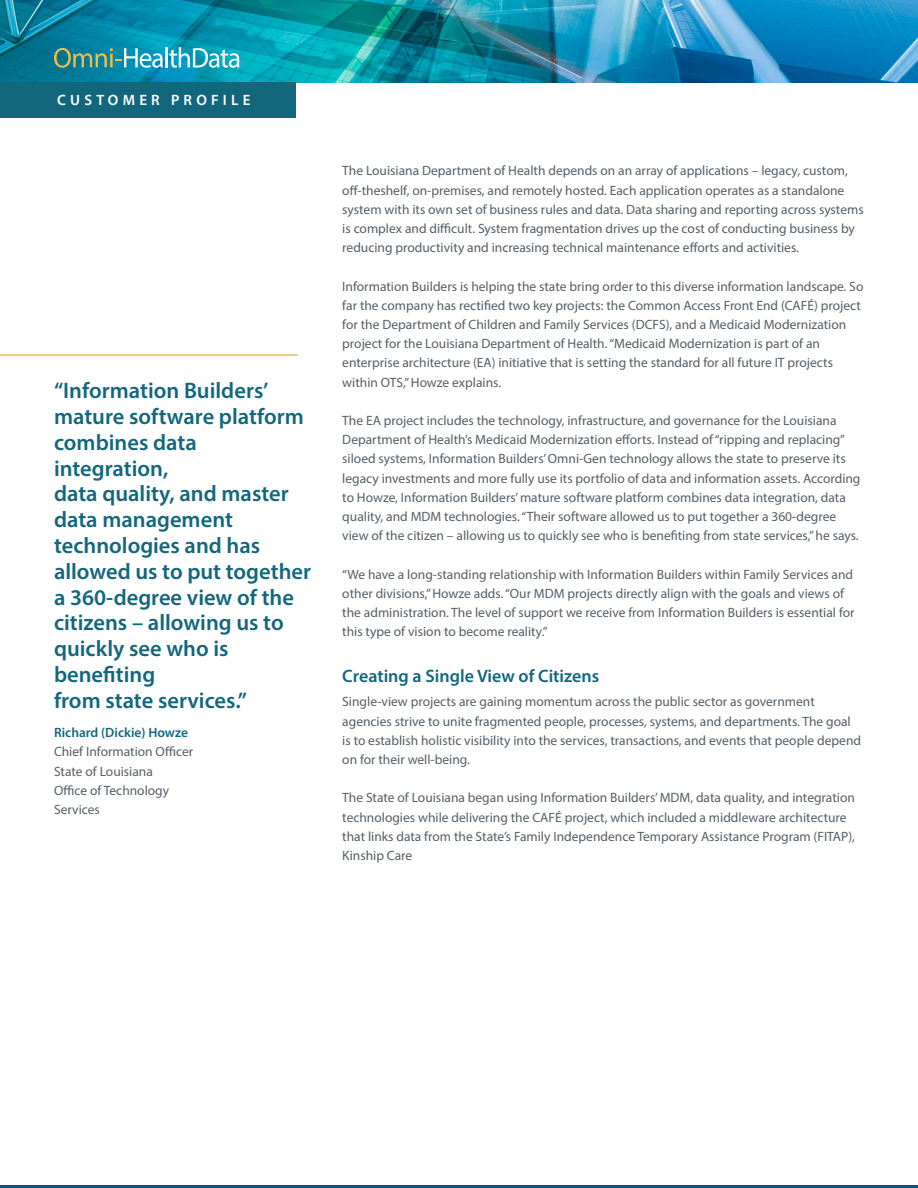
<style>
.page{position:relative;width:918px;height:1188px;background:#fff}
.page>*{position:absolute;margin:0;border:0;box-sizing:border-box;transform-origin:0 0}
.Body_Text{font:600 22.5px/25.8px "Myriad Pro";color:#13677d}
.t1{font:600 18px "Myriad Pro";color:#13677d}
.t2{font:600 15px "Myriad Pro";letter-spacing:.28em;color:#fff}
.Body_Text-2{font:13.5px/19.2px "Myriad Pro";color:#545f67}
.Caption_Text{font:13.5px "Myriad Pro";color:#545f67}
.Caption_Text-2{font:600 13.5px "Myriad Pro";color:#13677d}
</style>
<div class="page">
<img style="left:0;top:0;width:918px;height:83px">
<div style="left:0;top:83px;width:295px;height:35px;background:#13677d"></div>
<svg style="left:54px;top:48px;width:109px;height:20px;background:#489ea2"></svg>
<hr style="left:165px;top:47px;width:3px;height:20px;background:#fff">
<svg style="left:169px;top:47px;width:70px;height:21px"></svg>
<hr style="left:0;top:1186px;width:918px;height:2px;background:#07548f">
<hr style="left:0;top:354px;width:298px;height:2px;background:#f5bc45">
<p class="t2" style="left:57px;top:90px;width:195px">CUSTOMER PROFILE</p>
<p class="Body_Text" style="left:54px;top:377px;width:216px">“Information Builders’</p>
<p class="Body_Text" style="left:54px;top:403px;width:251px">mature software platform</p>
<p class="Body_Text" style="left:54px;top:429px;width:144px">combines data integration,</p>
<p class="Body_Text" style="left:54px;top:480px;width:236px">data quality, and master</p>
<p class="Body_Text" style="left:54px;top:506px;width:181px">data management</p>
<p class="Body_Text" style="left:54px;top:532px;width:208px">technologies and has</p>
<p class="Body_Text" style="left:54px;top:558px;width:259px">allowed us to put together</p>
<p class="Body_Text" style="left:54px;top:584px;width:242px">a 360-degree view of the</p>
<p class="Body_Text" style="left:54px;top:609px;width:231px">citizens – allowing us to</p>
<p class="Body_Text" style="left:54px;top:635px;width:176px">quickly see who is benefiting</p>
<p class="Body_Text" style="left:54px;top:687px;width:195px">from state services.”</p>
<p class="Caption_Text-2" style="left:54px;top:724px;width:136px">Richard (Dickie) Howze</p>
<p class="Caption_Text" style="left:54px;top:744px;width:141px">Chief Information Officer</p>
<p class="Caption_Text" style="left:54px;top:763px;width:100px">State of Louisiana</p>
<p class="Caption_Text" style="left:54px;top:782px;width:117px">Office of Technology</p>
<p class="Caption_Text" style="left:54px;top:801px;width:47px">Services</p>
<p class="Body_Text-2" style="left:342px;top:161px;width:523px">The Louisiana Department of Health depends on an array of applications – legacy, custom, off-theshelf, on-premises, and remotely hosted. Each application operates as a standalone system with its own set of business rules and data. Data sharing and reporting across systems is complex and difficult. System fragmentation drives up the cost of conducting business by reducing productivity and increasing technical maintenance efforts and activities.</p>
<p class="Body_Text-2" style="left:342px;top:276px;width:523px">Information Builders is helping the state bring order to this diverse information landscape. So far the company has rectified two key projects: the Common Access Front End (CAFÉ) project for the Department of Children and Family Services (DCFS), and a Medicaid Modernization project for the Louisiana Department of Health. “Medicaid Modernization is part of an enterprise architecture (EA) initiative that is setting the standard for all future IT projects within OTS,” Howze explains.</p>
<p class="Body_Text-2" style="left:342px;top:411px;width:520px">The EA project includes the technology, infrastructure, and governance for the Louisiana Department of Health’s Medicaid Modernization efforts. Instead of “ripping and replacing” siloed systems, Information Builders’ Omni-Gen technology allows the state to preserve its legacy investments and more fully use its portfolio of data and information assets. According to Howze, Information Builders’ mature software platform combines data integration, data quality, and MDM technologies. “Their software allowed us to put together a 360-degree view of the citizen – allowing us to quickly see who is benefiting from state services,” he says.</p>
<p class="Body_Text-2" style="left:342px;top:564px;width:514px">“We have a long-standing relationship with Information Builders within Family Services and other divisions,” Howze adds. “Our MDM projects directly align with the goals and views of the administration. The level of support we receive from Information Builders is essential for this type of vision to become reality.”</p>
<p class="t1" style="left:342px;top:665px;width:259px">Creating a Single View of Citizens</p>
<p class="Body_Text-2" style="left:342px;top:692px;width:520px">Single-view projects are gaining momentum across the public sector as government agencies strive to unite fragmented people, processes, systems, and departments. The goal is to establish holistic visibility into the services, transactions, and events that people depend on for their well-being.</p>
<p class="Body_Text-2" style="left:342px;top:788px;width:514px">The State of Louisiana began using Information Builders’ MDM, data quality, and integration technologies while delivering the CAFÉ project, which included a middleware architecture that links data from the State’s Family Independence Temporary Assistance Program (FITAP), Kinship Care</p>
</div>
